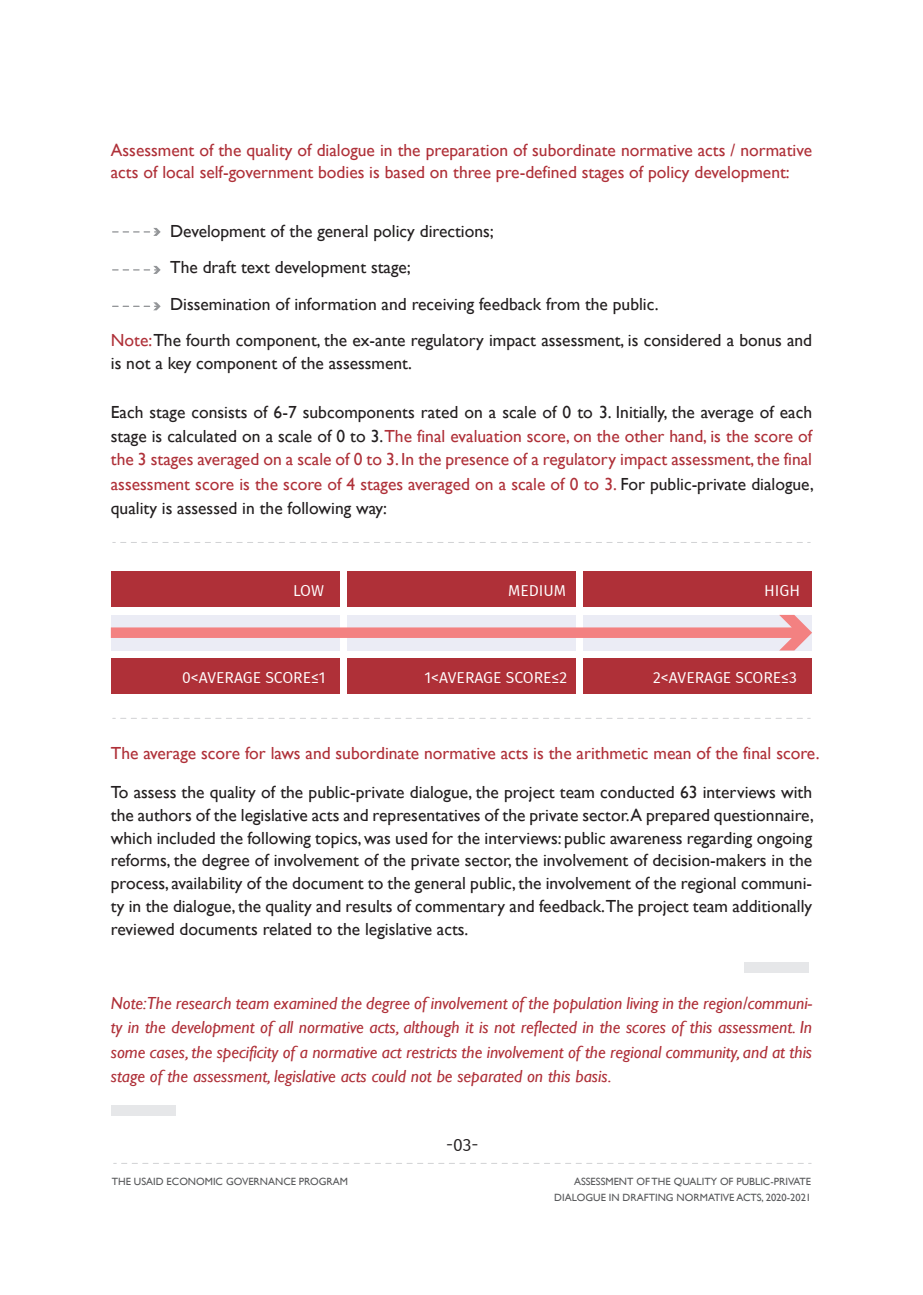
<style>
.page{position:relative;width:923px;height:1295px;background:#fff}
.page>*{position:absolute;margin:0;border:0;box-sizing:border-box;transform-origin:0 0}
.t1{font:17.5px/22.8px "Gill Sans";color:#231f20}
.t2{font:17.5px/24.5px "Gill Sans";color:#af3038}
.t3{font:italic 17.5px/24.5px "Gill Sans";color:#af3038;text-align:justify}
.t4{font:17.5px "Fira GO";color:#231f20}
.t5{font:15.75px "Fira GO";color:#fff}
.t6{font:10.5px/15.8px "Gill Sans";color:#57585a;text-align:right}
.s1{color:#af3038}
.s2{color:#231f20}
</style>
<div class="page">
<svg style="left:112px;top:228px;width:49px;height:8px"></svg>
<svg style="left:112px;top:266px;width:49px;height:8px"></svg>
<svg style="left:112px;top:302px;width:49px;height:8px"></svg>
<svg style="left:121px;top:718px;width:689px;height:1px"></svg>
<div style="left:744px;top:962px;width:65px;height:11px;background:#e6e7e9"></div>
<div style="left:111px;top:1105px;width:65px;height:10px;background:#e6e7e9"></div>
<div style="left:111px;top:571px;width:229px;height:36px;background:#af3038"></div>
<div style="left:347px;top:571px;width:229px;height:36px;background:#af3038"></div>
<div style="left:583px;top:571px;width:229px;height:36px;background:#af3038"></div>
<div style="left:111px;top:658px;width:229px;height:36px;background:#af3038"></div>
<div style="left:347px;top:658px;width:229px;height:36px;background:#af3038"></div>
<div style="left:583px;top:658px;width:229px;height:36px;background:#af3038"></div>
<svg style="left:121px;top:542px;width:689px;height:1px"></svg>
<svg style="left:111px;top:615px;width:701px;height:35px;background:#edcad0"></svg>
<svg style="left:122px;top:1163px;width:689px;height:1px"></svg>
<p class="t2" style="left:111px;top:139px;width:703px;line-height:22.8px">Assessment of the quality of dialogue in the preparation of subordinate normative acts / normative acts of local self-government bodies is based on three pre-defined stages of policy development:</p>
<p class="t1" style="left:170px;top:213px;width:490px;line-height:36.8px">Development of the general policy directions;<br>The draft text development stage;<br>Dissemination of information and receiving feedback from the public.</p>
<p class="t1" style="left:111px;top:329px;width:703px"><span class="s1">Note:</span> The fourth component, the ex-ante regulatory impact assessment, is considered a bonus and is not a key component of the assessment.</p>
<p class="t1" style="left:111px;top:400px;width:703px;line-height:24.5px">Each stage consists of 6-7 subcomponents rated on a scale of 0 to 3. Initially, the average of each stage is calculated on a scale of 0 to 3.<span class="s1">The final evaluation score, on the other hand, is the score of</span></p>
<p class="t2" style="left:111px;top:447px;width:704px;text-align:justify">the 3 stages averaged on a scale of 0 to 3. In the presence of a regulatory impact assessment, the final assessment score is the score of 4 stages averaged on a scale of 0 to 3. <span class="s2">For public-private dialogue, quality is assessed in the following way:</span></p>
<p class="t5" style="left:293px;top:581px;width:32px">LOW</p>
<p class="t5" style="left:508px;top:581px;width:59px">MEDIUM</p>
<p class="t5" style="left:764px;top:581px;width:37px">HIGH</p>
<p class="t5" style="left:182px;top:668px;width:145px">0&lt;AVERAGE SCORE≤1</p>
<p class="t5" style="left:424px;top:668px;width:144px">1&lt;AVERAGE SCORE≤2</p>
<p class="t5" style="left:653px;top:668px;width:145px">2&lt;AVERAGE SCORE≤3</p>
<p class="t2" style="left:111px;top:741px;width:710px">The average score for laws and subordinate normative acts is the arithmetic mean of the final score.</p>
<p class="t1" style="left:111px;top:781px;width:704px;text-align:justify">To assess the quality of the public-private dialogue, the project team conducted 63 interviews with the authors of the legislative acts and representatives of the private sector.A prepared questionnaire, which included the following topics, was used for the interviews: public awareness regarding ongoing reforms, the degree of involvement of the private sector, the involvement of decision-makers in the process, availability of the document to the general public, the involvement of the regional communi&shy;ty in the dialogue, the quality and results of commentary and feedback.The project team additionally reviewed documents related to the legislative acts.</p>
<p class="t3" style="left:111px;top:991px;width:703px">Note:The research team examined the degree of involvement of the population living in the region/communi&shy;ty in the development of all normative acts, although it is not reflected in the scores of this assessment. In some cases, the specificity of a normative act restricts the involvement of the regional community, and at this stage of the assessment, legislative acts could not be separated on this basis.</p>
<p class="t4" style="left:446px;top:1134px;width:34px">-03-</p>
<p class="t6" style="left:112px;top:1174px;width:238px">THE USAID ECONOMIC GOVERNANCE PROGRAM</p>
<p class="t6" style="left:554px;top:1174px;width:258px">ASSESSMENT OF THE QUALITY OF PUBLIC-PRIVATE<br>DIALOGUE IN DRAFTING NORMATIVE ACTS, 2020-2021</p>
</div>
